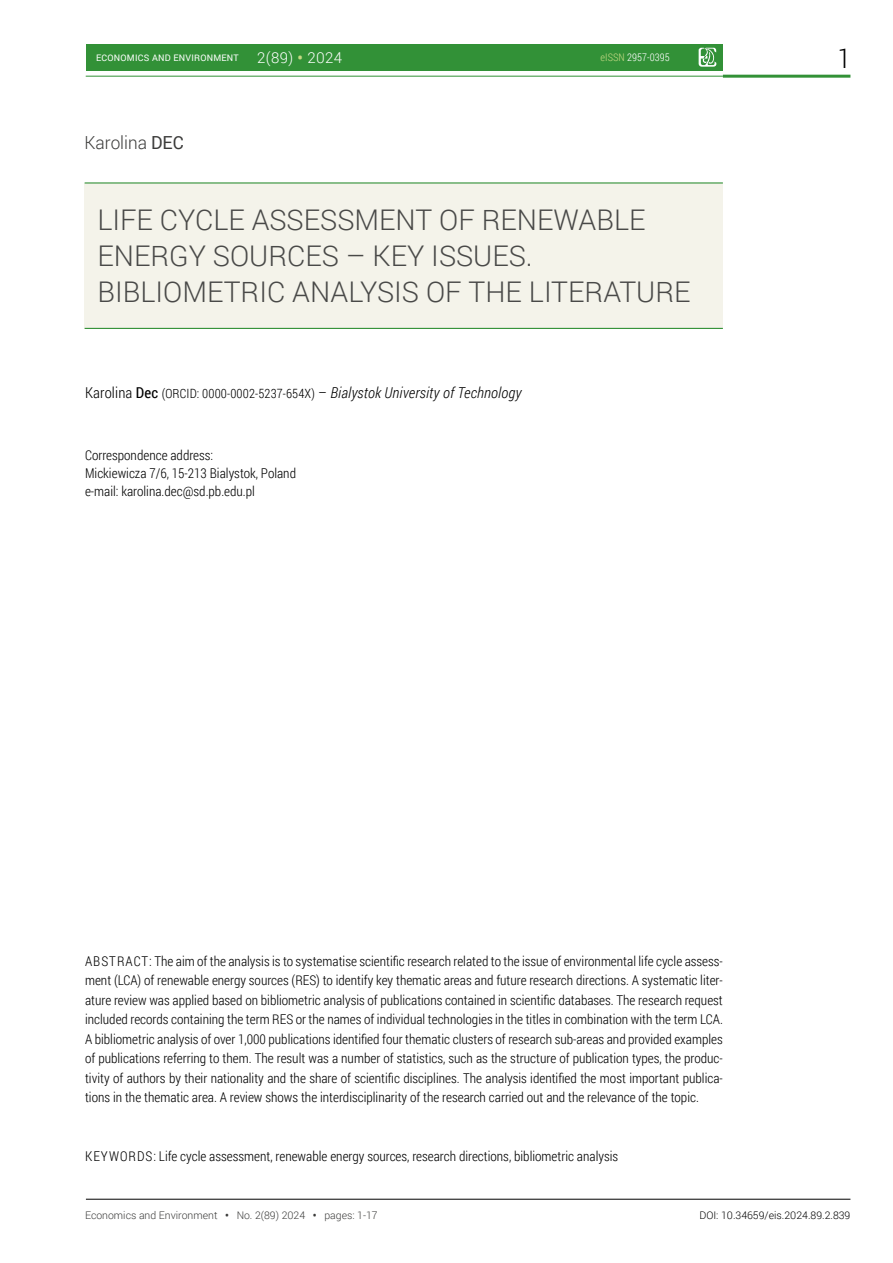
<style>
.page{position:relative;width:893px;height:1263px;background:#fff}
.page>*{position:absolute;margin:0;border:0;box-sizing:border-box;transform-origin:0 0}
.t1{font:300 28.5px/36px "Roboto";color:#494948}
.t2{font:300 27px "Roboto Condensed";color:#000}
.t3{font:300 18px "Roboto";color:#3b3b3a;scale:.96 1}
.t4{font:italic 300 15px "Roboto Condensed";letter-spacing:.01em;color:#000}
.t5{font:300 13.5px/19.5px "Roboto Condensed";color:#000}
.t6{font:300 10.5px "Roboto";color:#3b3b3a}
.t7{font:300 10.5px "Roboto";color:#000}
.t8{font:300 10.5px "Roboto Condensed";letter-spacing:.005em;color:#fff}
.t9{font:9px "Roboto";letter-spacing:.025em;color:#fff}
.s1{font-weight:300;font-size:15px}
.s2{font-weight:700;font-size:15px;color:#c4d983}
.s3{color:#c4d983}
.s4{font-weight:400}
.s5{font-style:normal}
.s6{font-weight:400;font-style:normal}
.s7{font-style:normal;font-size:12.75px}
.s8{font-weight:700}
</style>
<div class="page">
<div style="left:86px;top:44px;width:637px;height:26px;background:#329137"></div>
<svg style="left:699px;top:48px;width:17px;height:19px"></svg>
<hr style="left:86px;top:76px;width:637px;height:1px;background:#329137">
<hr style="left:723px;top:75px;width:127px;height:3px;background:#329137">
<hr style="left:86px;top:1199px;width:764px;height:1px;background:#000">
<div style="left:85px;top:183px;width:638px;height:145px;background:#f4f3ea"></div>
<hr style="left:85px;top:182px;width:638px;height:2px;background:#329137">
<hr style="left:85px;top:328px;width:638px;height:1px;background:#329137">
<p class="t9" style="left:96px;top:51px;width:248px">ECONOMICS AND ENVIRONMENT <span class="s1">2(89)</span> <span class="s2">•</span> <span class="s1">2024</span></p>
<h2 class="t2" style="left:838px;top:40px;width:14px">1</h2>
<p class="t8" style="left:601px;top:50px;width:71px"><span class="s3">eISSN</span> 2957-0395</p>
<h3 class="t3" style="left:85px;top:130px;width:105px">Karolina <span class="s4">DEC</span></h3>
<h1 class="t1" style="left:97px;top:201px;width:595px">LIFE CYCLE ASSESSMENT OF RENEWABLE<br>ENERGY SOURCES – KEY ISSUES.<br>BIBLIOMETRIC ANALYSIS OF THE LITERATURE</h1>
<p class="t4" style="left:85px;top:382px;width:438px"><span class="s5">Karolina</span> <span class="s6">Dec</span> <span class="s7">(ORCID: 0000-0002-5237-654X)</span> <span class="s5">–</span> Bialystok University of Technology</p>
<p class="t5" style="left:85px;top:446px;width:213px;line-height:18px">Correspondence address:<br>Mickiewicza 7/6, 15-213 Bialystok, Poland e-mail: karolina.dec@sd.pb.edu.pl</p>
<p class="t5" style="left:85px;top:951px;width:639px;text-align:justify">ABSTRACT: The aim of the analysis is to systematise scientific research related to the issue of environmental life cycle assess&shy;ment (LCA) of renewable energy sources (RES) to identify key thematic areas and future research directions. A systematic liter&shy;ature review was applied based on bibliometric analysis of publications contained in scientific databases. The research request included records containing the term RES or the names of individual technologies in the titles in combination with the term LCA.<br>A bibliometric analysis of over 1,000 publications identified four thematic clusters of research sub-areas and provided examples of publications referring to them. The result was a number of statistics, such as the structure of publication types, the produc&shy;tivity of authors by their nationality and the share of scientific disciplines. The analysis identified the most important publica&shy;tions in the thematic area. A review shows the interdisciplinarity of the research carried out and the relevance of the topic.</p>
<p class="t5" style="left:85px;top:1146px;width:535px">KEYWORDS: Life cycle assessment, renewable energy sources, research directions, bibliometric analysis</p>
<p class="t6" style="left:85px;top:1208px;width:294px">Economics and Environment <span class="s8">•</span> No. 2(89) 2024 <span class="s8">•</span> pages: 1-17</p>
<p class="t7" style="left:699px;top:1208px;width:152px">DOI: 10.34659/eis.2024.89.2.839</p>
</div>
